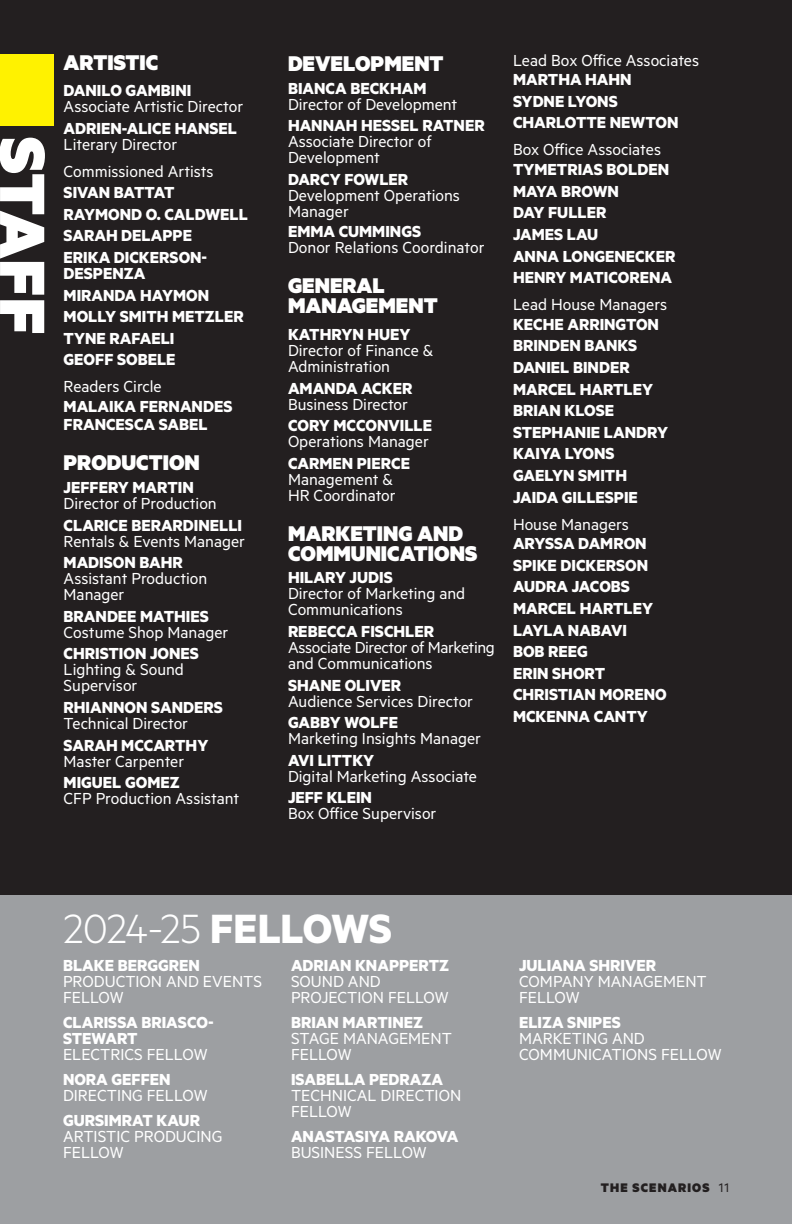
<style>
.page{position:relative;width:792px;height:1224px;background:#fff}
.page>*{position:absolute;margin:0;border:0;box-sizing:border-box;transform-origin:0 0}
.t1{font:900 72px "Metric";letter-spacing:.005em;color:#fff}
.t2{font:300 46px "Metric";letter-spacing:-.02em;color:#fff}
.Staff_Header_v1{font:900 24px/20px "Metric";color:#fff}
.Penta_Running_List{font:900 24px/20px "Metric";color:#fff}
._2024_Staff_Names{font:18px/16px "Metric";color:#fff}
.Penta_Running_List-2{font:18px/16px "Metric";color:#fff}
._2025_Staff_list_names{font:700 18px "Metric";color:#fff}
._2024_Staff_Names-2{font:700 18px/16px "Metric";color:#fff}
._2024_staff_list_dept_subheads{font:18px "Metric";color:#fff}
.Penta_Running_List-3{font:700 18px/16px "Metric";color:#fff}
._2024_Staff_Names-3{font:18px/16px "Metric";letter-spacing:-.02em;color:#fff}
._2024_staff_list_dept_subheads-2{font:700 18px/20px "Metric";color:#fff}
.t3{font:900 14px "Metric";letter-spacing:.08em;color:#231f20}
.s1{font-weight:700}
.s2{font-weight:400}
</style>
<div class="page">
<div style="left:0;top:768px;width:792px;height:456px;background:#9d9fa2"></div>
<div style="left:0;top:0;width:792px;height:894px;background:#231f20"></div>
<div style="left:0;top:54px;width:54px;height:72px;background:#fff200"></div>
<h1 class="t1" style="left:68px;top:137px;width:199px;rotate:90deg">STAFF</h1>
<p class="Staff_Header_v1" style="left:64px;top:51px;width:96px">ARTISTIC</p>
<p class="_2024_Staff_Names" style="left:64px;top:82px;width:181px"><span class="s1">DANILO GAMBINI<br></span>Associate Artistic Director</p>
<p class="_2024_Staff_Names-2" style="left:64px;top:119px;width:175px">ADRIEN-ALICE HANSEL<br><span class="s2">Literary Director</span></p>
<p class="_2024_staff_list_dept_subheads" style="left:64px;top:161px;width:152px">Commissioned Artists</p>
<p class="_2024_Staff_Names-2" style="left:64px;top:184px;width:113px">SIVAN BATTAT</p>
<p class="_2024_Staff_Names-2" style="left:64px;top:206px;width:186px">RAYMOND O. CALDWELL</p>
<p class="_2024_Staff_Names-2" style="left:64px;top:227px;width:130px">SARAH DELAPPE</p>
<p class="_2024_Staff_Names-2" style="left:64px;top:249px;width:145px">ERIKA DICKERSON-<br>DESPENZA</p>
<p class="_2024_Staff_Names-2" style="left:64px;top:287px;width:147px">MIRANDA HAYMON</p>
<p class="_2024_Staff_Names-2" style="left:64px;top:308px;width:182px">MOLLY SMITH METZLER</p>
<p class="_2024_Staff_Names-2" style="left:64px;top:330px;width:112px">TYNE RAFAELI</p>
<p class="_2024_Staff_Names-2" style="left:64px;top:351px;width:114px">GEOFF SOBELE</p>
<p class="_2024_staff_list_dept_subheads-2" style="left:64px;top:376px;width:170px"><span class="s2">Readers Circle<br></span>MALAIKA FERNANDES</p>
<p class="Penta_Running_List-3" style="left:64px;top:416px;width:146px">FRANCESCA SABEL</p>
<p class="Staff_Header_v1" style="left:64px;top:452px;width:138px">PRODUCTION</p>
<p class="_2024_Staff_Names" style="left:64px;top:479px;width:155px"><span class="s1">JEFFERY MARTIN<br></span>Director of Production</p>
<p class="_2024_Staff_Names" style="left:64px;top:516px;width:183px"><span class="s1">CLARICE BERARDINELLI<br></span>Rentals &amp; Events Manager</p>
<p class="_2024_Staff_Names" style="left:64px;top:554px;width:145px"><span class="s1">MADISON BAHR<br></span>Assistant Production<br>Manager</p>
<p class="_2024_Staff_Names" style="left:64px;top:608px;width:166px"><span class="s1">BRANDEE MATHIES<br></span>Costume Shop Manager</p>
<p class="_2024_Staff_Names" style="left:64px;top:645px;width:137px"><span class="s1">CHRISTION JONES<br></span>Lighting &amp; Sound<br>Supervisor</p>
<p class="_2024_Staff_Names" style="left:64px;top:699px;width:161px"><span class="s1">RHIANNON SANDERS<br></span>Technical Director</p>
<p class="_2024_Staff_Names" style="left:64px;top:736px;width:146px"><span class="s1">SARAH MCCARTHY<br></span>Master Carpenter</p>
<p class="_2024_Staff_Names" style="left:64px;top:774px;width:177px"><span class="s1">MIGUEL GOMEZ<br></span>CFP Production Assistant</p>
<p class="Penta_Running_List" style="left:288px;top:53px;width:157px">DEVELOPMENT</p>
<p class="_2024_Staff_Names" style="left:288px;top:79px;width:171px"><span class="s1">BIANCA BECKHAM<br></span>Director of Development</p>
<p class="_2024_Staff_Names" style="left:288px;top:117px;width:198px"><span class="s1">HANNAH HESSEL RATNER<br></span>Associate Director of<br>Development</p>
<p class="_2024_Staff_Names" style="left:288px;top:171px;width:174px"><span class="s1">DARCY FOWLER<br></span>Development Operations<br>Manager</p>
<p class="_2024_Staff_Names" style="left:288px;top:222px;width:198px"><span class="s1">EMMA CUMMINGS<br></span>Donor Relations Coordinator</p>
<p class="Penta_Running_List" style="left:288px;top:274px;width:151px">GENERAL<br>MANAGEMENT</p>
<p class="Penta_Running_List-2" style="left:288px;top:326px;width:147px"><span class="s1">KATHRYN HUEY<br></span>Director of Finance &amp;<br>Administration</p>
<p class="Penta_Running_List-2" style="left:288px;top:379px;width:126px"><span class="s1">AMANDA ACKER<br></span>Business Director</p>
<p class="_2024_Staff_Names" style="left:288px;top:417px;width:146px"><span class="s1">CORY MCCONVILLE<br></span>Operations Manager</p>
<p class="_2024_Staff_Names" style="left:288px;top:455px;width:124px"><span class="s1">CARMEN PIERCE<br></span>Management &amp;<br>HR Coordinator</p>
<p class="Staff_Header_v1" style="left:288px;top:523px;width:191px">MARKETING AND<br>COMMUNICATIONS</p>
<p class="_2024_Staff_Names" style="left:288px;top:569px;width:179px"><span class="s1">HILARY JUDIS<br></span>Director of Marketing and<br>Communications</p>
<p class="_2024_Staff_Names-3" style="left:288px;top:623px;width:208px"><span class="s1">REBECCA FISCHLER<br></span>Associate Director of Marketing and Communications</p>
<p class="_2024_Staff_Names" style="left:288px;top:676px;width:187px"><span class="s1">SHANE OLIVER<br></span>Audience Services Director</p>
<p class="_2024_Staff_Names" style="left:288px;top:714px;width:194px"><span class="s1">GABBY WOLFE<br></span>Marketing Insights Manager</p>
<p class="_2024_Staff_Names" style="left:288px;top:751px;width:191px"><span class="s1">AVI LITTKY<br></span>Digital Marketing Associate</p>
<p class="_2024_Staff_Names" style="left:288px;top:789px;width:150px"><span class="s1">JEFF KLEIN<br></span>Box Office Supervisor</p>
<p class="_2024_staff_list_dept_subheads" style="left:513px;top:50px;width:188px">Lead Box Office Associates</p>
<p class="_2024_Staff_Names-2" style="left:513px;top:71px;width:120px">MARTHA HAHN</p>
<p class="_2024_Staff_Names-2" style="left:513px;top:93px;width:106px">SYDNE LYONS</p>
<p class="_2024_Staff_Names-2" style="left:513px;top:114px;width:167px">CHARLOTTE NEWTON</p>
<p class="_2024_staff_list_dept_subheads" style="left:513px;top:139px;width:150px">Box Office Associates</p>
<p class="_2025_Staff_list_names" style="left:513px;top:158px;width:158px">TYMETRIAS BOLDEN</p>
<p class="_2025_Staff_list_names" style="left:513px;top:180px;width:107px">MAYA BROWN</p>
<p class="_2025_Staff_list_names" style="left:513px;top:202px;width:95px">DAY FULLER</p>
<p class="_2025_Staff_list_names" style="left:513px;top:223px;width:87px">JAMES LAU</p>
<p class="_2025_Staff_list_names" style="left:513px;top:245px;width:164px">ANNA LONGENECKER</p>
<p class="_2025_Staff_list_names" style="left:513px;top:266px;width:161px">HENRY MATICORENA</p>
<p class="_2024_staff_list_dept_subheads" style="left:513px;top:294px;width:156px">Lead House Managers</p>
<p class="_2025_Staff_list_names" style="left:513px;top:313px;width:148px">KECHE ARRINGTON</p>
<p class="_2025_Staff_list_names" style="left:513px;top:335px;width:126px">BRINDEN BANKS</p>
<p class="_2025_Staff_list_names" style="left:513px;top:356px;width:118px">DANIEL BINDER</p>
<p class="_2025_Staff_list_names" style="left:513px;top:378px;width:142px">MARCEL HARTLEY</p>
<p class="_2025_Staff_list_names" style="left:513px;top:400px;width:103px">BRIAN KLOSE</p>
<p class="_2025_Staff_list_names" style="left:513px;top:421px;width:157px">STEPHANIE LANDRY</p>
<p class="_2025_Staff_list_names" style="left:513px;top:443px;width:103px">KAIYA LYONS</p>
<p class="_2025_Staff_list_names" style="left:513px;top:464px;width:116px">GAELYN SMITH</p>
<p class="_2025_Staff_list_names" style="left:513px;top:486px;width:126px">JAIDA GILLESPIE</p>
<p class="_2024_staff_list_dept_subheads" style="left:513px;top:513px;width:118px">House Managers</p>
<p class="_2025_Staff_list_names" style="left:513px;top:533px;width:135px">ARYSSA DAMRON</p>
<p class="_2025_Staff_list_names" style="left:513px;top:554px;width:137px">SPIKE DICKERSON</p>
<p class="_2025_Staff_list_names" style="left:513px;top:576px;width:119px">AUDRA JACOBS</p>
<p class="_2025_Staff_list_names" style="left:513px;top:597px;width:142px">MARCEL HARTLEY</p>
<p class="_2025_Staff_list_names" style="left:513px;top:619px;width:115px">LAYLA NABAVI</p>
<p class="_2025_Staff_list_names" style="left:513px;top:641px;width:76px">BOB REEG</p>
<p class="_2025_Staff_list_names" style="left:513px;top:662px;width:94px">ERIN SHORT</p>
<p class="_2025_Staff_list_names" style="left:513px;top:684px;width:155px">CHRISTIAN MORENO</p>
<p class="_2025_Staff_list_names" style="left:513px;top:705px;width:136px">MCKENNA CANTY</p>
<p class="t2" style="left:64px;top:902px;width:330px">2024-25 <span class="s1">FELLOWS</span></p>
<p class="Penta_Running_List-2" style="left:63px;top:956px;width:201px"><span class="s1">BLAKE BERGGREN<br></span>PRODUCTION AND EVENTS<br>FELLOW</p>
<p class="Penta_Running_List-3" style="left:63px;top:1013px;width:152px">CLARISSA BRIASCO-<br>STEWART<br><span class="s2">ELECTRICS FELLOW</span></p>
<p class="Penta_Running_List-2" style="left:63px;top:1070px;width:146px"><span class="s1">NORA GEFFEN<br></span>DIRECTING FELLOW</p>
<p class="Penta_Running_List-2" style="left:63px;top:1111px;width:161px"><span class="s1">GURSIMRAT KAUR<br></span>ARTISTIC PRODUCING<br>FELLOW</p>
<p class="Penta_Running_List-2" style="left:291px;top:956px;width:160px"><span class="s1">ADRIAN KNAPPERTZ<br></span>SOUND AND<br>PROJECTION FELLOW</p>
<p class="Penta_Running_List-2" style="left:291px;top:1013px;width:163px"><span class="s1">BRIAN MARTINEZ<br></span>STAGE MANAGEMENT<br>FELLOW</p>
<p class="Penta_Running_List-2" style="left:291px;top:1070px;width:172px"><span class="s1">ISABELLA PEDRAZA<br></span>TECHNICAL DIRECTION<br>FELLOW</p>
<p class="Penta_Running_List-3" style="left:291px;top:1127px;width:169px">ANASTASIYA RAKOVA<br><span class="s2">BUSINESS FELLOW</span></p>
<p class="Penta_Running_List-2" style="left:519px;top:956px;width:189px"><span class="s1">JULIANA SHRIVER<br></span>COMPANY MANAGEMENT<br>FELLOW</p>
<p class="Penta_Running_List-2" style="left:519px;top:1013px;width:204px"><span class="s1">ELIZA SNIPES<br></span>MARKETING AND<br>COMMUNICATIONS FELLOW</p>
<p class="t3" style="left:601px;top:1179px;width:130px">THE SCENARIOS <span class="s2">11</span></p>
</div>
